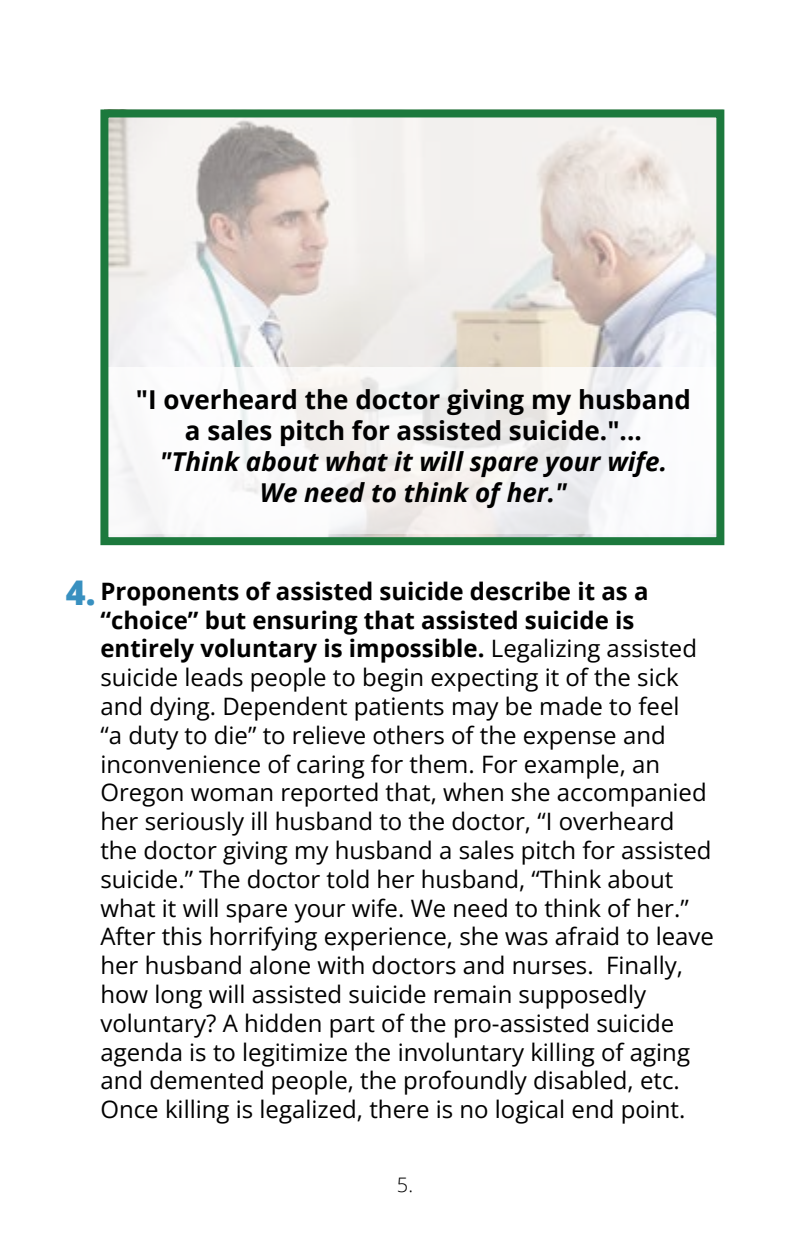
<style>
.page{position:relative;width:810px;height:1242px;background:#fff}
.page>*{position:absolute;margin:0;border:0;box-sizing:border-box;transform-origin:0 0}
.t1{font:800 34px "Open Sans";color:#3890c0}
.t2{font:700 26px/31.2px "Open Sans";color:#000;text-align:center}
.t3{font:italic 700 26px/31.2px "Open Sans";color:#000;text-align:center}
.t4{font:24px/28.8px "Open Sans";color:#000}
.t5{font:300 20px "Open Sans";color:#000}
.s1{font-weight:700}
</style>
<div class="page">
<svg style="left:109px;top:118px;width:606px;height:249px;fill:#f1eeec"></svg>
<svg style="left:109px;top:367px;width:606px;height:169px"></svg>
<div style="left:100px;top:109px;width:624px;height:436px;border:8px solid #1c793d"></div>
<p class="t2" style="left:136px;top:383px;width:556px">"I overheard the doctor giving my husband a sales pitch for assisted suicide."...</p>
<p class="t3" style="left:160px;top:445px;width:509px">"Think about what it will spare your wife.<br>We need to think of her."</p>
<h1 class="t1" style="left:66px;top:567px;width:31px">4.</h1>
<p class="t4" style="left:100px;top:576px;width:615px"><span class="s1">Proponents of assisted suicide describe it as a “choice” but ensuring that assisted suicide is entirely voluntary is impossible.</span> Legalizing assisted suicide leads people to begin expecting it of the sick and dying. Dependent patients may be made to feel<br>“a duty to die” to relieve others of the expense and inconvenience of caring for them. For example, an Oregon woman reported that, when she accompanied her seriously ill husband to the doctor, “I overheard the doctor giving my husband a sales pitch for assisted suicide.” The doctor told her husband, “Think about what it will spare your wife. We need to think of her.” After this horrifying experience, she was afraid to leave her husband alone with doctors and nurses. Finally, how long will assisted suicide remain supposedly voluntary? A hidden part of the pro-assisted suicide agenda is to legitimize the involuntary killing of aging and demented people, the profoundly disabled, etc.<br>Once killing is legalized, there is no logical end point.</p>
<p class="t5" style="left:397px;top:1171px;width:18px">5.</p>
</div>
